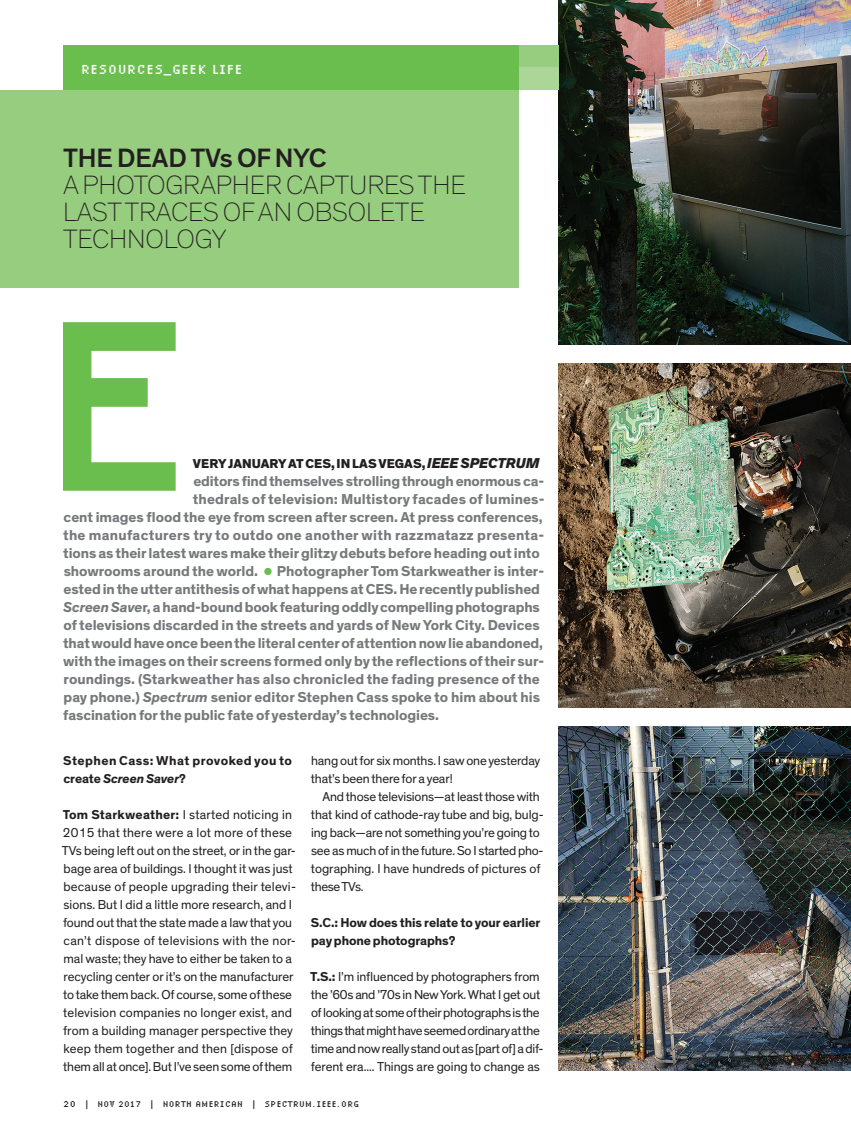
<style>
.page{position:relative;width:851px;height:1134px;background:#fff}
.page>*{position:absolute;margin:0;border:0;box-sizing:border-box;transform-origin:0 0}
.t1{font:expanded 252px "Lo Res 9 OT";color:#6abe4e}
.t2{font:100 27px/27px "Theinhardt";letter-spacing:-.005em;color:#231f20}
.t3{font:500 27px "Theinhardt";letter-spacing:-.005em;color:#231f20}
.t4{font:700 14.7px "Theinhardt";letter-spacing:-.005em;color:#76787b}
.t5{font:700 14.7px "Theinhardt";letter-spacing:.02em;color:#76787b}
.t6{font:condensed 13.5px "Lo Res 9 OT";letter-spacing:.04em;color:#fff}
.t7{font:13.2px/18px "Theinhardt";letter-spacing:-.01em;color:#231f20}
.t8{font:700 13.2px/18px "Theinhardt";letter-spacing:-.01em;color:#231f20}
.t9{font:700 13.2px/18px "Theinhardt";letter-spacing:.035em;color:#231f20}
.t10{font:800 13.2px "Theinhardt";color:#231f20}
.t11{font:condensed 8.7px "Lo Res 9 OT";letter-spacing:.04em;color:#231f20}
.s1{font-style:italic;font-size:14.7px}
.s2{font-size:22.5px;color:#6abe4e}
.s3{font-style:italic}
.s4{font-weight:700}
.s5{font-size:9px}
</style>
<div class="page">
<img style="left:558px;top:0;width:292px;height:345px">
<div style="left:502px;top:45px;width:56px;height:45px;background:#97cd7f"></div>
<div style="left:502px;top:68px;width:56px;height:22px;background:#acd698"></div>
<div style="left:63px;top:45px;width:455px;height:45px;background:#6abe4e"></div>
<div style="left:0;top:90px;width:518px;height:198px;background:#97cd7f"></div>
<img style="left:558px;top:363px;width:292px;height:345px">
<img style="left:558px;top:726px;width:292px;height:345px">
<p class="t6" style="left:81px;top:58px;width:163px">RESOURCES_GEEK LIFE</p>
<h2 class="t3" style="left:63px;top:141px;width:265px">THE DEAD TVs OF NYC</h2>
<h2 class="t2" style="left:63px;top:171px;width:404px">A PHOTOGRAPHER CAPTURES THE<br>LAST TRACES OF AN OBSOLETE<br>TECHNOLOGY</h2>
<h1 class="t1" style="left:35px;top:210px;width:170px">E</h1>
<p class="t10" style="left:193px;top:455px;width:348px">VERY JANUARY AT CES, IN LAS VEGAS, <span class="s1">IEEE SPECTRUM</span></p>
<p class="t4" style="left:193px;top:472px;width:352px">editors find themselves strolling through enormous ca-</p>
<p class="t4" style="left:193px;top:490px;width:353px">thedrals of television: Multistory facades of lumines-</p>
<p class="t4" style="left:64px;top:508px;width:480px">cent images flood the eye from screen after screen. At press conferences,</p>
<p class="t5" style="left:63px;top:526px;width:483px">the manufacturers try to outdo one another with razzmatazz presenta-</p>
<p class="t4" style="left:63px;top:544px;width:478px">tions as their latest wares make their glitzy debuts before heading out into</p>
<p class="t4" style="left:64px;top:562px;width:482px">showrooms around the world. <span class="s2">•</span> Photographer Tom Starkweather is inter-</p>
<p class="t4" style="left:64px;top:580px;width:478px">ested in the utter antithesis of what happens at CES. He recently published</p>
<p class="t4" style="left:63px;top:598px;width:478px"><span class="s3">Screen Save</span>r, a hand-bound book featuring oddly compelling photographs</p>
<p class="t4" style="left:64px;top:616px;width:477px">of televisions discarded in the streets and yards of New York City. Devices</p>
<p class="t4" style="left:63px;top:634px;width:481px">that would have once been the literal center of attention now lie abandoned,</p>
<p class="t4" style="left:63px;top:652px;width:482px">with the images on their screens formed only by the reflections of their sur-</p>
<p class="t4" style="left:64px;top:670px;width:478px">roundings. (Starkweather has also chronicled the fading presence of the</p>
<p class="t4" style="left:64px;top:688px;width:478px">pay phone.) <span class="s3">Spectrum</span> senior editor Stephen Cass spoke to him about his</p>
<p class="t4" style="left:63px;top:706px;width:377px">fascination for the public fate of yesterday’s technologies.</p>
<p class="t9" style="left:63px;top:752px;width:230px">Stephen Cass: What provoked you to create <span class="s3">Screen Saver</span>?</p>
<p class="t7" style="left:62px;top:806px;width:236px"><span class="s4">Tom Starkweather:</span> I started noticing in 2015 that there were a lot more of these TVs being left out on the street, or in the gar&shy;bage area of buildings. I thought it was just because of people upgrading their televi&shy;sions. But I did a little more research, and I found out that the state made a law that you can’t dispose of televisions with the nor&shy;mal waste; they have to either be taken to a recycling center or it’s on the manufacturer to take them back. Of course, some of these television companies no longer exist, and from a building manager perspective they keep them together and then [dispose of them all at once]. But I’ve seen some of them</p>
<p class="t7" style="left:311px;top:752px;width:231px">hang out for six months. I saw one yesterday that’s been there for a year!</p>
<p class="t7" style="left:311px;top:788px;width:234px;text-indent:12px">And those televisions—at least those with that kind of cathode-ray tube and big, bulg&shy;ing back—are not something you’re going to see as much of in the future. So I started pho&shy;tographing. I have hundreds of pictures of these TVs.</p>
<p class="t8" style="left:311px;top:914px;width:231px">S.C.: How does this relate to your earlier pay phone photographs?</p>
<p class="t7" style="left:310px;top:968px;width:235px"><span class="s4">T.S.:</span> I’m influenced by photographers from the ’60s and ’70s in New York. What I get out of looking at some of their photographs is the things that might have seemed ordinary at the time and now really stand out as [part of] a dif&shy;ferent era.... Things are going to change as</p>
<p class="t11" style="left:63px;top:1097px;width:297px"><span class="s5">20</span> | NOV 2017 | NORTH AMERICAN | SPECTRUM.IEEE.ORG</p>
</div>
